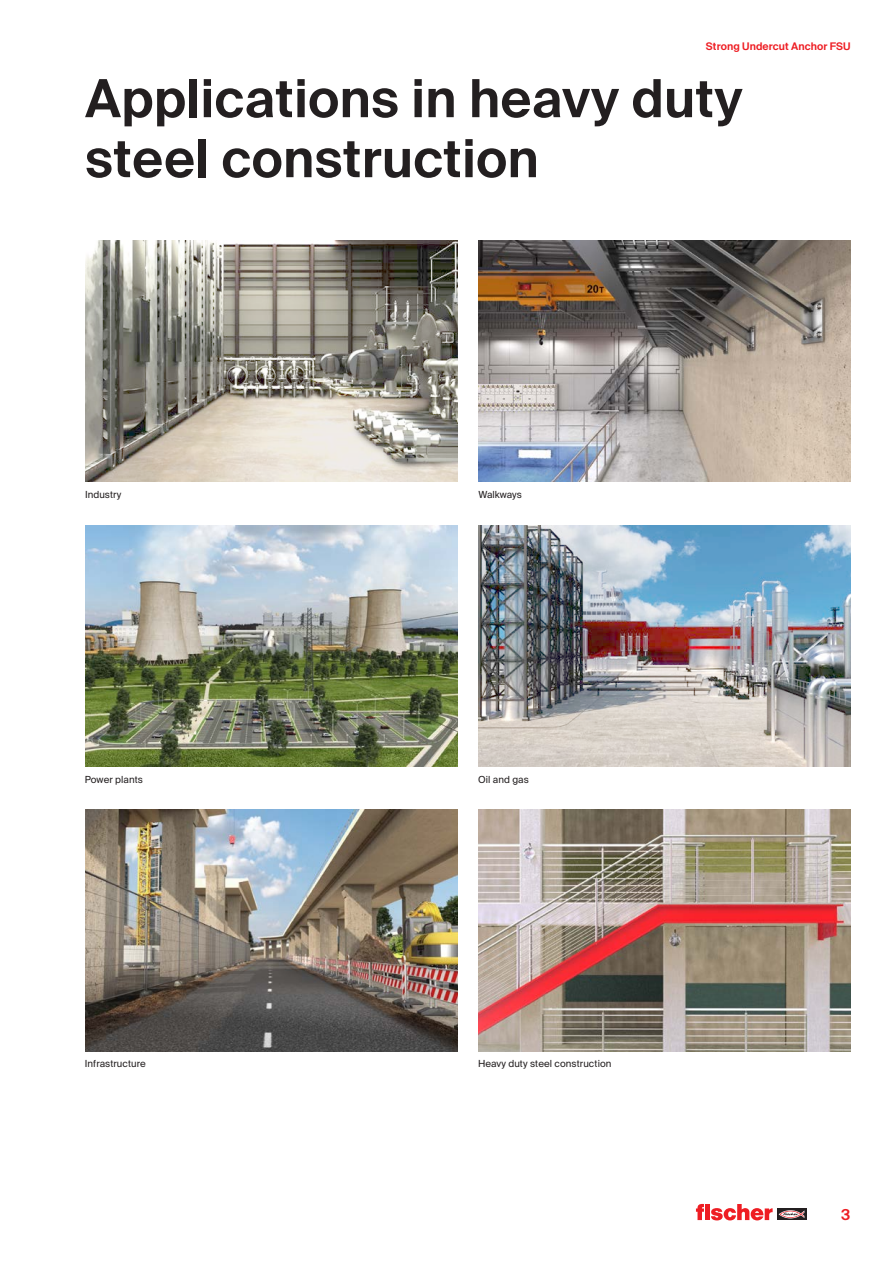
<style>
.page{position:relative;width:893px;height:1263px;background:#fff}
.page>*{position:absolute;margin:0;border:0;box-sizing:border-box;transform-origin:0 0}
.CB_AF_01_HEAD_35PT_SB{font:600 52.5px/60px "fischerstrong";letter-spacing:.005em;color:#231f20}
.t1{font:600 15px "fischerstrong";color:#ee1d23}
.t2{font:600 10.5px "fischerstrong";letter-spacing:.005em;color:#ee1d23}
.CB_AF_04_CAPTION_REG{font:9.75px "fischerstrong";letter-spacing:.005em;color:#231f20}
</style>
<div class="page">
<svg style="left:777px;top:1208px;width:29px;height:12px"></svg>
<svg style="left:779px;top:1210px;width:25px;height:8px"></svg>
<svg style="left:696px;top:1204px;width:77px;height:16px"></svg>
<img style="left:85px;top:240px;width:372px;height:242px">
<img style="left:478px;top:240px;width:372px;height:242px">
<img style="left:85px;top:525px;width:372px;height:242px">
<img style="left:478px;top:525px;width:372px;height:241px">
<img style="left:85px;top:810px;width:372px;height:241px">
<img style="left:478px;top:810px;width:372px;height:241px">
<p class="t2" style="left:706px;top:41px;width:146px">Strong Undercut Anchor FSU</p>
<p class="CB_AF_01_HEAD_35PT_SB" style="left:85px;top:69px;width:659px">Applications in heavy duty steel construction</p>
<p class="CB_AF_04_CAPTION_REG" style="left:85px;top:489px;width:38px">Industry</p>
<p class="CB_AF_04_CAPTION_REG" style="left:478px;top:489px;width:45px">Walkways</p>
<p class="CB_AF_04_CAPTION_REG" style="left:85px;top:774px;width:60px">Power plants</p>
<p class="CB_AF_04_CAPTION_REG" style="left:478px;top:774px;width:52px">Oil and gas</p>
<p class="CB_AF_04_CAPTION_REG" style="left:85px;top:1058px;width:62px">Infrastructure</p>
<p class="CB_AF_04_CAPTION_REG" style="left:478px;top:1058px;width:135px">Heavy duty steel construction</p>
<h2 class="t1" style="left:841px;top:1206px;width:11px">3</h2>
</div>
